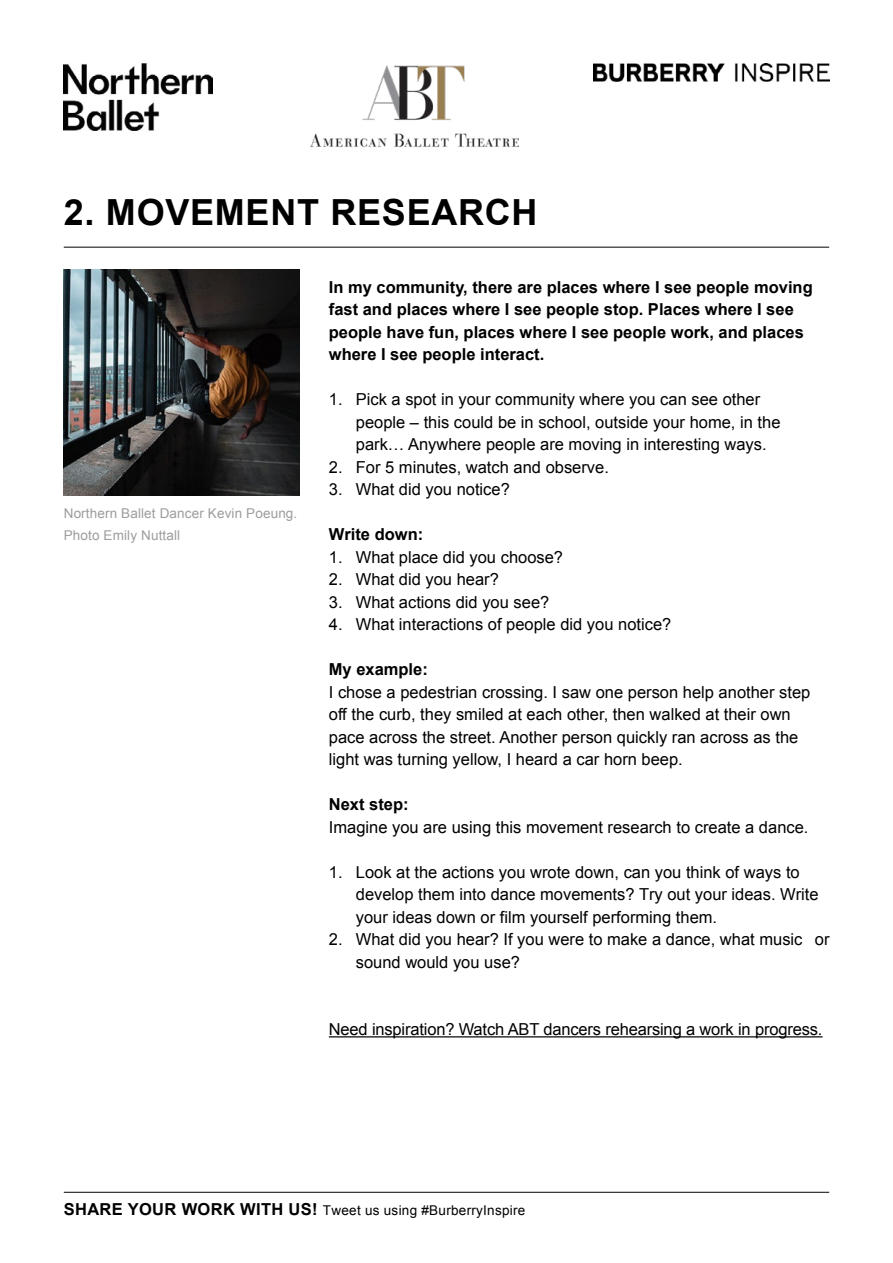
<style>
.page{position:relative;width:893px;height:1263px;background:#fff}
.page>*{position:absolute;margin:0;border:0;box-sizing:border-box;transform-origin:0 0}
.t1{font:700 36px "Arial";letter-spacing:.02em;color:#000}
.t2{font:16.5px/22.5px "Arial";color:#000}
.t3{font:700 16.5px/22.5px "Arial";color:#000}
.t4{font:13.5px/22.5px "Arial";letter-spacing:.01em;color:#9d9d9c}
.t5{font:13.5px "Arial";letter-spacing:.02em;color:#000}
.s1{font-weight:700;font-size:16.5px}
</style>
<div class="page">
<img style="left:594px;top:64px;width:235px;height:18px">
<img style="left:64px;top:269px;width:235px;height:226px">
<hr style="left:329px;top:1036px;width:494px;height:1px;background:#000">
<hr style="left:64px;top:247px;width:765px;height:1px;background:#000">
<hr style="left:64px;top:1192px;width:765px;height:1px;background:#000">
<img style="left:311px;top:66px;width:208px;height:82px">
<img style="left:64px;top:63px;width:149px;height:67px">
<h1 class="t1" style="left:64px;top:189px;width:475px">2. MOVEMENT RESEARCH</h1>
<p class="t4" style="left:64px;top:502px;width:235px">Northern Ballet Dancer Kevin Poeung.<br>Photo Emily Nuttall</p>
<p class="t3" style="left:329px;top:276px;width:485px">In my community, there are places where I see people moving fast and places where I see people stop. Places where I see people have fun, places where I see people work, and places where I see people interact.</p>
<p class="t2" style="left:356px;top:388px;width:426px;text-indent:-27px">1. Pick a spot in your community where you can see other people – this could be in school, outside your home, in the park… Anywhere people are moving in interesting ways.</p>
<p class="t2" style="left:329px;top:456px;width:282px">2. For 5 minutes, watch and observe.</p>
<p class="t2" style="left:329px;top:478px;width:183px">3. What did you notice?</p>
<p class="t3" style="left:329px;top:524px;width:96px">Write down:</p>
<p class="t2" style="left:329px;top:546px;width:236px">1. What place did you choose?</p>
<p class="t2" style="left:329px;top:568px;width:172px">2. What did you hear?</p>
<p class="t2" style="left:329px;top:591px;width:222px">3. What actions did you see?</p>
<p class="t2" style="left:329px;top:613px;width:344px">4. What interactions of people did you notice?</p>
<p class="t3" style="left:329px;top:659px;width:101px">My example:</p>
<p class="t2" style="left:329px;top:681px;width:483px">I chose a pedestrian crossing. I saw one person help another step off the curb, they smiled at each other, then walked at their own pace across the street. Another person quickly ran across as the light was turning yellow, I heard a car horn beep.</p>
<p class="t3" style="left:329px;top:794px;width:81px">Next step:</p>
<p class="t2" style="left:329px;top:816px;width:481px">Imagine you are using this movement research to create a dance.</p>
<p class="t2" style="left:356px;top:861px;width:464px;text-indent:-27px">1. Look at the actions you wrote down, can you think of ways to develop them into dance movements? Try out your ideas. Write your ideas down or film yourself performing them.</p>
<p class="t2" style="left:356px;top:928px;width:475px;text-indent:-27px">2. What did you hear? If you were to make a dance, what music or sound would you use?</p>
<p class="t2" style="left:329px;top:1018px;width:495px">Need inspiration? Watch ABT dancers rehearsing a work in progress.</p>
<p class="t5" style="left:64px;top:1201px;width:463px"><span class="s1">SHARE YOUR WORK WITH US!</span> Tweet us using #BurberryInspire</p>
</div>
